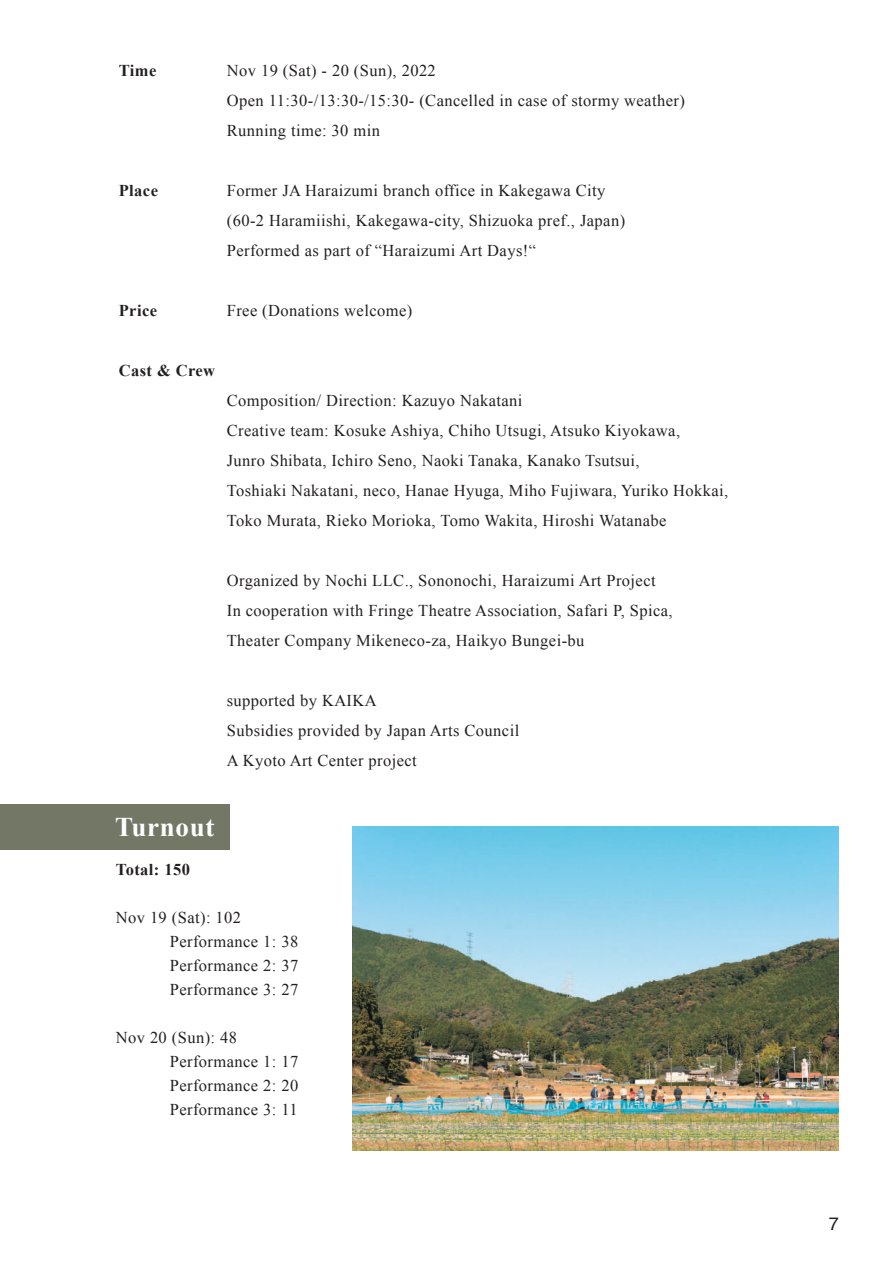
<style>
.page{position:relative;width:893px;height:1263px;background:#fff}
.page>*{position:absolute;margin:0;border:0;box-sizing:border-box;transform-origin:0 0}
.t1{font:700 27px "Times New Roman";letter-spacing:.025em;color:#fff}
.t2{font:18px "Helvetica";color:#231f20}
.t3{font:16.5px/30px "Times New Roman";letter-spacing:.025em;color:#231f20}
.t4{font:700 16.5px "Times New Roman";letter-spacing:.025em;color:#231f20}
</style>
<div class="page">
<div style="left:0;top:804px;width:229px;height:45px;background:#727865"></div>
<img style="left:353px;top:827px;width:486px;height:324px">
<p class="t4" style="left:119px;top:62px;width:39px">Time</p>
<p class="t3" style="left:227px;top:56px;width:460px">Nov 19 (Sat) - 20 (Sun), 2022<br>Open 11:30-/13:30-/15:30- (Cancelled in case of stormy weather)<br>Running time: 30 min</p>
<p class="t4" style="left:119px;top:182px;width:41px">Place</p>
<p class="t3" style="left:227px;top:176px;width:400px">Former JA Haraizumi branch office in Kakegawa City (60-2 Haramiishi, Kakegawa-city, Shizuoka pref., Japan)<br>Performed as part of “Haraizumi Art Days!“</p>
<p class="t4" style="left:119px;top:302px;width:40px">Price</p>
<p class="t3" style="left:227px;top:296px;width:187px">Free (Donations welcome)</p>
<p class="t4" style="left:119px;top:362px;width:98px">Cast &amp; Crew</p>
<p class="t3" style="left:227px;top:386px;width:503px">Composition/ Direction: Kazuyo Nakatani<br>Creative team: Kosuke Ashiya, Chiho Utsugi, Atsuko Kiyokawa,<br>Junro Shibata, Ichiro Seno, Naoki Tanaka, Kanako Tsutsui,<br>Toshiaki Nakatani, neco, Hanae Hyuga, Miho Fujiwara, Yuriko Hokkai, Toko Murata, Rieko Morioka, Tomo Wakita, Hiroshi Watanabe</p>
<p class="t3" style="left:227px;top:566px;width:447px">Organized by Nochi LLC., Sononochi, Haraizumi Art Project<br>In cooperation with Fringe Theatre Association, Safari P, Spica,<br>Theater Company Mikeneco-za, Haikyo Bungei-bu</p>
<p class="t3" style="left:227px;top:686px;width:294px">supported by KAIKA<br>Subsidies provided by Japan Arts Council<br>A Kyoto Art Center project</p>
<h1 class="t1" style="left:115px;top:812px;width:101px">Turnout</h1>
<p class="t4" style="left:116px;top:860px;width:76px">Total: 150</p>
<p class="t3" style="left:170px;top:906px;width:130px;line-height:24px;text-indent:-54px">Nov 19 (Sat): 102<br>Performance 1: 38<br>Performance 2: 37<br>Performance 3: 27</p>
<p class="t3" style="left:170px;top:1026px;width:130px;line-height:24px;text-indent:-54px">Nov 20 (Sun): 48<br>Performance 1: 17<br>Performance 2: 20<br>Performance 3: 11</p>
<p class="t2" style="left:829px;top:1216px;width:12px">7</p>
</div>
